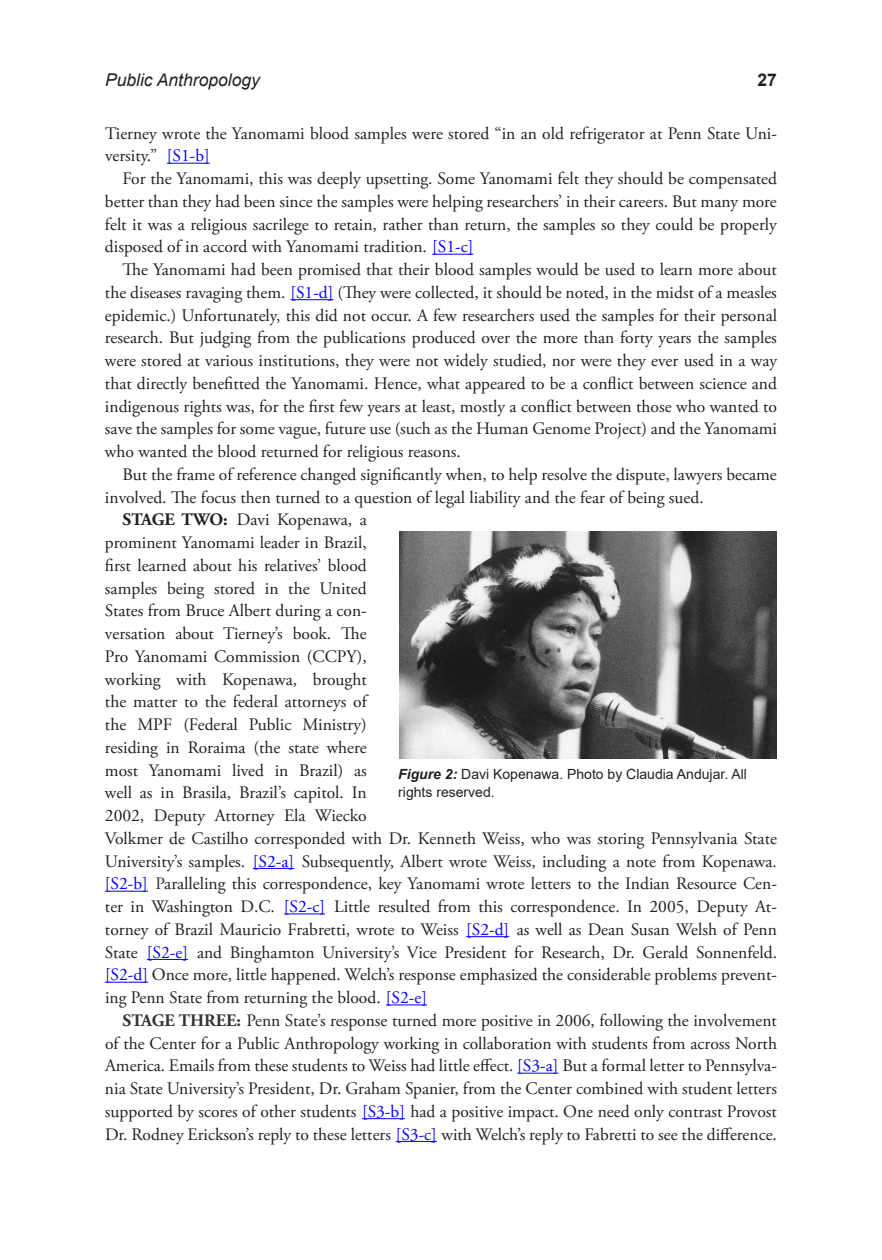
<style>
.page{position:relative;width:882px;height:1260px;background:#fff}
.page>*{position:absolute;margin:0;border:0;box-sizing:border-box;transform-origin:0 0}
.t1{font:17.5px/22.8px "Adobe Garamond Pro";color:#231f20}
.t2{font:italic 17.5px "Arial";color:#231f20}
.t3{font:700 17.5px "Arial";color:#231f20}
.Figure_caption{font:14px/17.5px "Arial";color:#231f20}
.s1{color:#00f}
.s2{font-weight:700}
.s3{color:#333}
.s4{font-weight:700;color:#333}
.s5{font-weight:700;font-style:italic}
</style>
<div class="page">
<hr style="left:167px;top:163px;width:43px;height:1px;background:#00f">
<hr style="left:432px;top:254px;width:41px;height:1px;background:#00f">
<hr style="left:290px;top:299px;width:43px;height:1px;background:#00f">
<hr style="left:253px;top:868px;width:41px;height:1px;background:#00f">
<hr style="left:105px;top:891px;width:43px;height:1px;background:#00f">
<hr style="left:284px;top:913px;width:41px;height:1px;background:#00f">
<hr style="left:466px;top:936px;width:43px;height:1px;background:#00f">
<hr style="left:147px;top:959px;width:41px;height:1px;background:#00f">
<hr style="left:105px;top:982px;width:43px;height:1px;background:#00f">
<hr style="left:386px;top:1004px;width:41px;height:1px;background:#00f">
<hr style="left:517px;top:1073px;width:41px;height:1px;background:#00f">
<hr style="left:362px;top:1118px;width:43px;height:1px;background:#00f">
<hr style="left:396px;top:1141px;width:41px;height:1px;background:#00f">
<img style="left:399px;top:531px;width:378px;height:227px">
<p class="t2" style="left:105px;top:69px;width:156px">Public Anthropology</p>
<p class="t3" style="left:758px;top:68px;width:21px">27</p>
<p class="t1" style="left:105px;top:122px;width:674px">Tierney wrote the Yanomami blood samples were stored “in an old refrigerator at Penn State Uni&shy;versity.” <span class="s1">[S1-b]</span></p>
<p class="t1" style="left:105px;top:168px;width:674px;text-align:justify;text-indent:17px">For the Yanomami, this was deeply upsetting. Some Yanomami felt they should be compensated better than they had been since the samples were helping researchers’ in their careers. But many more felt it was a religious sacrilege to retain, rather than return, the samples so they could be properly disposed of in accord with Yanomami tradition. <span class="s1">[S1-c]</span></p>
<p class="t1" style="left:105px;top:259px;width:674px;text-align:justify;text-indent:18px">The Yanomami had been promised that their blood samples would be used to learn more about the diseases ravaging them. <span class="s1">[S1-d]</span> (They were collected, it should be noted, in the midst of a measles epidemic.) Unfortunately, this did not occur. A few researchers used the samples for their personal research. But judging from the publications produced over the more than forty years the samples were stored at various institutions, they were not widely studied, nor were they ever used in a way that directly benefitted the Yanomami. Hence, what appeared to be a conflict between science and indigenous rights was, for the first few years at least, mostly a conflict between those who wanted to save the samples for some vague, future use (such as the Human Genome Project) and the Yanomami who wanted the blood returned for religious reasons.</p>
<p class="t1" style="left:105px;top:464px;width:673px;text-indent:18px">But the frame of reference changed significantly when, to help resolve the dispute, lawyers became involved. The focus then turned to a question of legal liability and the fear of being sued.</p>
<p class="t1" style="left:105px;top:509px;width:674px;text-indent:18px"><span class="s2">STAGE TWO:</span> Davi Kopenawa, a<br>prominent Yanomami leader in Brazil,<br>first learned about his relatives’ blood<br>samples being stored in the United<br>States from Bruce Albert during a con-<br>versation about Tierney’s book. The<br>Pro Yanomami Commission (CCPY),<br>working with Kopenawa, brought<br>the matter to the federal attorneys of<br>the MPF (Federal Public Ministry)<br>residing in Roraima (the state where<br>most Yanomami lived in Brazil) as<br>well as in Brasila, Brazil’s capitol. In<br>2002, Deputy Attorney Ela Wiecko<br>Volkmer de Castilho corresponded with Dr. Kenneth Weiss, who was storing Pennsylvania State University’s samples. <span class="s1">[S2-a]</span> Subsequently, Albert wrote Weiss, including a note from Kopenawa<span class="s3">. </span><span class="s1">[S2-b]</span> <span class="s3">P</span>aralleling this correspondence, key Yanomami wrote letters to the Indian Resource Cen&shy;ter in Washington D.C. <span class="s1">[S2-c]</span> Little resulted from this correspondence. In 2005, Deputy At&shy;torney of Brazil Mauricio Frabretti, wrote to Weiss <span class="s1">[S2-d]</span> as well as Dean Susan Welsh of Penn State <span class="s1">[S2-e]</span> and Binghamton University’s Vice President for Research, Dr. Gerald Sonnenfeld. <span class="s1">[S2-d]</span> Once more, little happened. Welch’s response emphasized the considerable problems prevent&shy;ing Penn State from returning the blood. <span class="s1">[S2-e]</span></p>
<p class="t1" style="left:105px;top:1010px;width:674px;text-align:justify;text-indent:18px"><span class="s4">STAGE THREE:</span> Penn State’s response turned more positive in 2006, following the involvement of the Center for a Public Anthropology working in collaboration with students from across North America. Emails from these students to Weiss had little effect. <span class="s1">[S3-a]</span> But a formal letter to Pennsylva&shy;nia State University’s President, Dr. Graham Spanier, from the Center combined with student letters supported by scores of other students <span class="s1">[S3-b]</span> had a positive impact. One need only contrast Provost Dr. Rodney Erickson’s reply to these letters <span class="s1">[S3-c]</span> with Welch’s reply to Fabretti to see the difference.</p>
<p class="Figure_caption" style="left:398px;top:765px;width:350px"><span class="s5">Figure 2:</span> Davi Kopenawa. Photo by Claudia Andujar. All rights reserved.</p>
</div>
